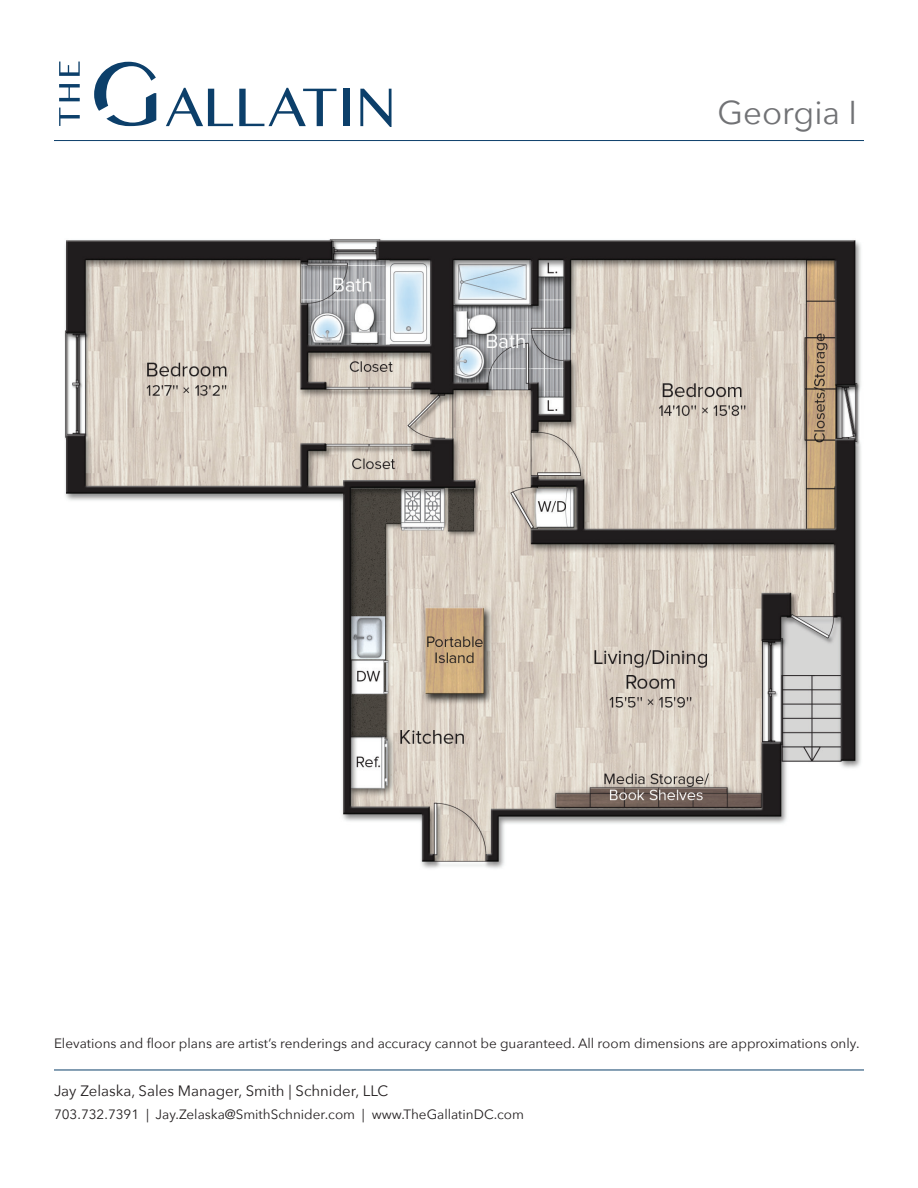
<style>
.page{position:relative;width:918px;height:1188px;background:#fff}
.page>*{position:absolute;margin:0;border:0;box-sizing:border-box;transform-origin:0 0}
.t1{font:33px "Avenir Next";color:#717275}
.t2{font:15px "Avenir Next";color:#231f20}
.t3{font:13.5px "Avenir Next";color:#231f20}
</style>
<div class="page">
<svg style="left:94px;top:62px;width:62px;height:64px"></svg>
<svg style="left:166px;top:88px;width:67px;height:38px"></svg>
<svg style="left:239px;top:88px;width:97px;height:38px"></svg>
<div style="left:343px;top:89px;width:7px;height:37px;background:#0c3f6a"></div>
<svg style="left:360px;top:89px;width:32px;height:38px"></svg>
<svg style="left:59px;top:108px;width:21px;height:18px"></svg>
<svg style="left:59px;top:84px;width:21px;height:17px"></svg>
<svg style="left:59px;top:62px;width:21px;height:14px"></svg>
<img style="left:64px;top:239px;width:797px;height:630px">
<hr style="left:54px;top:1070px;width:810px;height:1px;background:#0c3f6a">
<hr style="left:54px;top:140px;width:810px;height:1px;background:#0c3f6a">
<h1 class="t1" style="left:718px;top:85px;width:141px">Georgia I</h1>
<p class="t3" style="left:54px;top:1032px;width:807px">Elevations and floor plans are artist’s renderings and accuracy cannot be guaranteed. All room dimensions are approximations only.</p>
<p class="t2" style="left:54px;top:1079px;width:336px">Jay Zelaska, Sales Manager, Smith | Schnider, LLC</p>
<p class="t3" style="left:54px;top:1103px;width:472px">703.732.7391 | Jay.Zelaska@SmithSchnider.com | www.TheGallatinDC.com</p>
</div>
